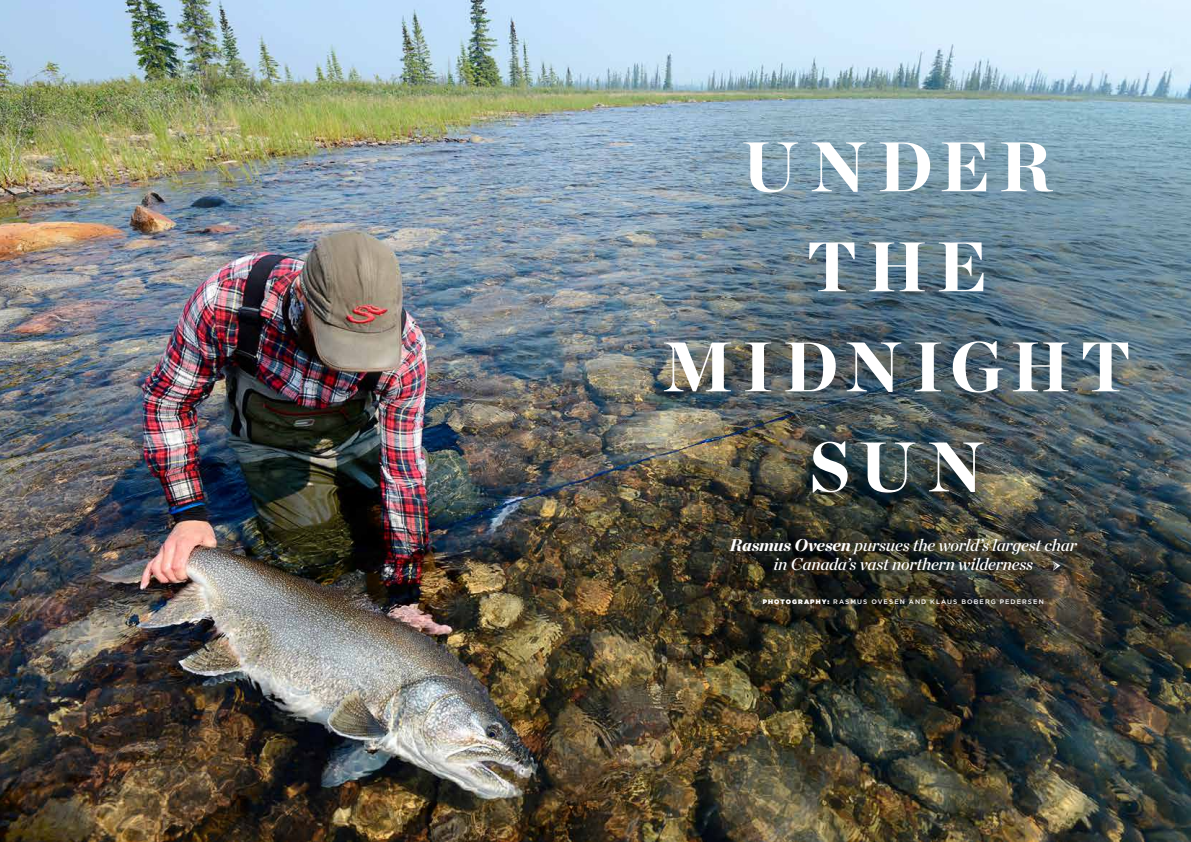
<style>
.page{position:relative;width:1191px;height:842px;background:#fff}
.page>*{position:absolute;margin:0;border:0;box-sizing:border-box;transform-origin:0 0}
.t1{font:900 70px/100px "Chronicle Display";letter-spacing:.13em;color:#fff;text-align:center}
.t2{font:20.2px "Obsidian";color:#fff;scale:2.08 1}
.t3{font:italic 17px/19px "Chronicle Display Semi";letter-spacing:-.01em;color:#fff;text-align:center}
.t4{font:500 6.5px "Gotham";letter-spacing:.165em;color:#fff}
.s1{font-family:"Chronicle Display";font-weight:900}
.s2{font-weight:900}
</style>
<div class="page">
<img style="left:0;top:0;width:1191px;height:842px">
<h1 class="t1" style="left:662px;top:112px;width:471px">UNDER<br>THE<br>MIDNIGHT<br>SUN</h1>
<p class="t3" style="left:729px;top:534px;width:349px"><span class="s1">Rasmus Ovesen</span> pursues the world’s largest char in Canada’s vast northern wilderness</p>
<p class="t4" style="left:762px;top:598px;width:283px"><span class="s2">PHOTOGRAPHY:</span> RASMUS OVESEN an d KLAUS BOBERG PED ERSEN</p>
<p class="t2" style="left:1051px;top:552px;width:6px">›</p>
</div>
